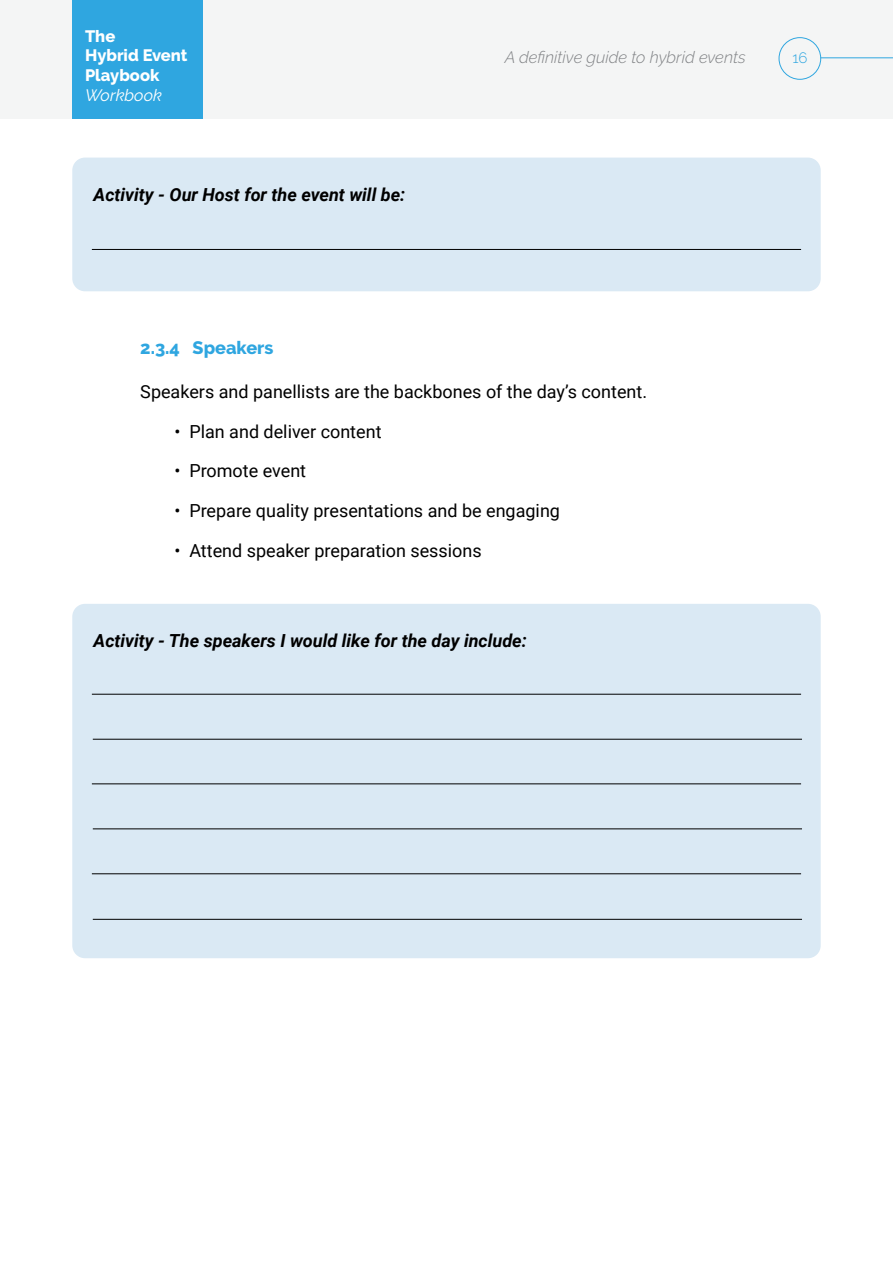
<style>
.page{position:relative;width:893px;height:1263px;background:#fff}
.page>*{position:absolute;margin:0;border:0;box-sizing:border-box;transform-origin:0 0}
.t1{font:18px "Roboto";color:#000}
.t2{font:italic 700 18px "Roboto";color:#000}
.t3{font:800 18px "Raleway";color:#2fa6e0}
.t4{font:italic 300 16.5px "Raleway";color:#808285}
.t5{font:800 16.5px/19.8px "Raleway";color:#fff}
.t6{font:italic 16.5px "Raleway";color:#fff}
.t7{font:300 15px "Raleway";color:#2fa6e0}
</style>
<div class="page">
<div style="left:0;top:0;width:893px;height:119px;background:#f4f5f5"></div>
<div style="left:72px;top:0;width:130px;height:119px;background:#2fa6e0"></div>
<div style="left:779px;top:37px;width:42px;height:43px;border:1px solid #2fa6e0;border-radius:50%"></div>
<hr style="left:821px;top:58px;width:72px;height:1px;background:#2fa6e0">
<div style="left:72px;top:158px;width:749px;height:133px;background:#dae9f4;border-radius:13px"></div>
<hr style="left:92px;top:249px;width:709px;height:1px;background:#000">
<div style="left:72px;top:604px;width:749px;height:354px;background:#dae9f4;border-radius:13px"></div>
<hr style="left:92px;top:694px;width:709px;height:1px;background:#000">
<hr style="left:92px;top:783px;width:709px;height:1px;background:#000">
<hr style="left:92px;top:873px;width:709px;height:1px;background:#000">
<hr style="left:93px;top:739px;width:709px;height:1px;background:#000">
<hr style="left:93px;top:828px;width:709px;height:1px;background:#000">
<hr style="left:93px;top:919px;width:709px;height:1px;background:#000">
<p class="t5" style="left:85px;top:26px;width:104px">The<br>Hybrid Event<br>Playbook</p>
<p class="t6" style="left:85px;top:86px;width:78px">Workbook</p>
<p class="t2" style="left:94px;top:182px;width:313px">Activity - Our Host for the event will be:</p>
<p class="t4" style="left:505px;top:48px;width:242px">A definitive guide to hybrid events</p>
<p class="t7" style="left:792px;top:48px;width:17px">16</p>
<p class="t3" style="left:140px;top:337px;width:135px">2.3.4 Speakers</p>
<p class="t1" style="left:140px;top:379px;width:508px">Speakers and panellists are the backbones of the day’s content.</p>
<p class="t1" style="left:174px;top:419px;width:209px">• Plan and deliver content</p>
<p class="t1" style="left:174px;top:458px;width:133px">• Promote event</p>
<p class="t1" style="left:174px;top:498px;width:387px">• Prepare quality presentations and be engaging</p>
<p class="t1" style="left:174px;top:538px;width:309px">• Attend speaker preparation sessions</p>
<p class="t2" style="left:94px;top:628px;width:435px">Activity - The speakers I would like for the day include:</p>
</div>
